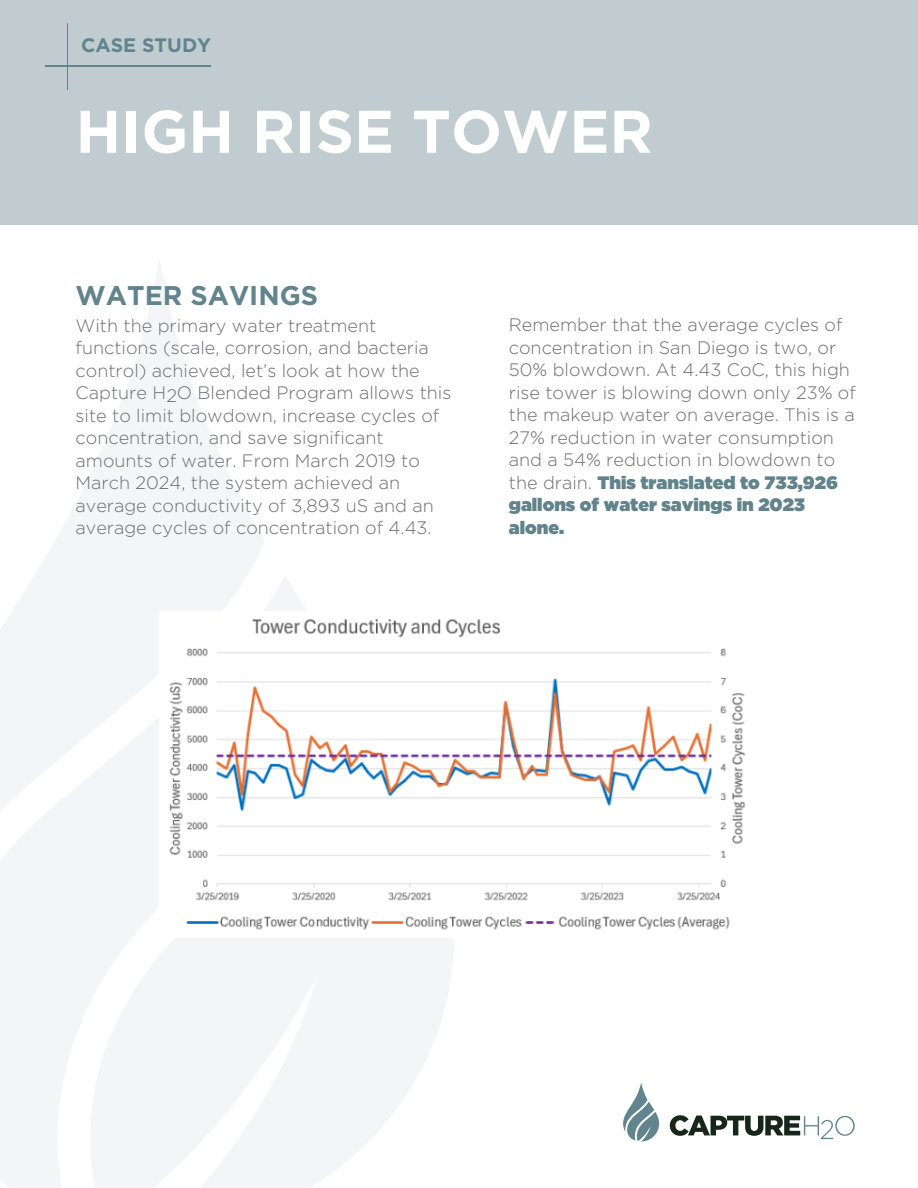
<style>
.page{position:relative;width:918px;height:1188px;background:#fff}
.page>*{position:absolute;margin:0;border:0;box-sizing:border-box;transform-origin:0 0}
.t1{font:700 60px "Gotham";color:#fff}
.t2{font:700 27px "Gotham";color:#61848d}
.t3{font:700 19.5px "Gotham";color:#61848d}
.t4{font:300 18px/22.5px "Gotham";color:#6d6e71}
.s1{font-weight:900;color:#61838c}
</style>
<div class="page">
<svg style="left:0;top:577px;width:307px;height:611px;fill:#f3f5f6"></svg>
<svg style="left:0;top:261px;width:265px;height:551px;fill:#f3f5f6"></svg>
<svg style="left:90px;top:743px;width:364px;height:445px;fill:#f3f5f6"></svg>
<div style="left:0;top:0;width:918px;height:225px;background:#c0cccf"></div>
<hr style="left:45px;top:66px;width:166px;height:1px;background:#61848d">
<hr style="left:67px;top:24px;width:1px;height:65px;background:#61848d">
<svg style="left:623px;top:1082px;width:36px;height:60px"></svg>
<svg style="left:670px;top:1115px;width:185px;height:24px"></svg>
<img style="left:160px;top:612px;width:586px;height:325px">
<div style="left:503px;top:618px;width:276px;height:25px;background:#fff"></div>
<h1 class="t3" style="left:81px;top:37px;width:132px">CASE STUDY</h1>
<p class="t1" style="left:76px;top:105px;width:579px">HIGH RISE TOWER</p>
<p class="t2" style="left:76px;top:283px;width:244px">WATER SAVINGS</p>
<p class="t4" style="left:76px;top:315px;width:377px">With the primary water treatment functions (scale, corrosion, and bacteria control) achieved, let’s look at how the Capture H O Blended Program allows this site to limit blowdown, increase cycles of concentration, and save significant amounts of water. From March 2019 to March 2024, the system achieved an average conductivity of 3,893 uS and an average cycles of concentration of 4.43.</p>
<p class="t4" style="left:166px;top:386px;width:12px">2</p>
<p class="t4" style="left:509px;top:314px;width:349px">Remember that the average cycles of concentration in San Diego is two, or<br>50% blowdown. At 4.43 CoC, this high rise tower is blowing down only 23% of the makeup water on average. This is a<br>27% reduction in water consumption and a 54% reduction in blowdown to the drain. <span class="s1">This translated to 733,926 gallons of water savings in 2023 alone.</span></p>
</div>
